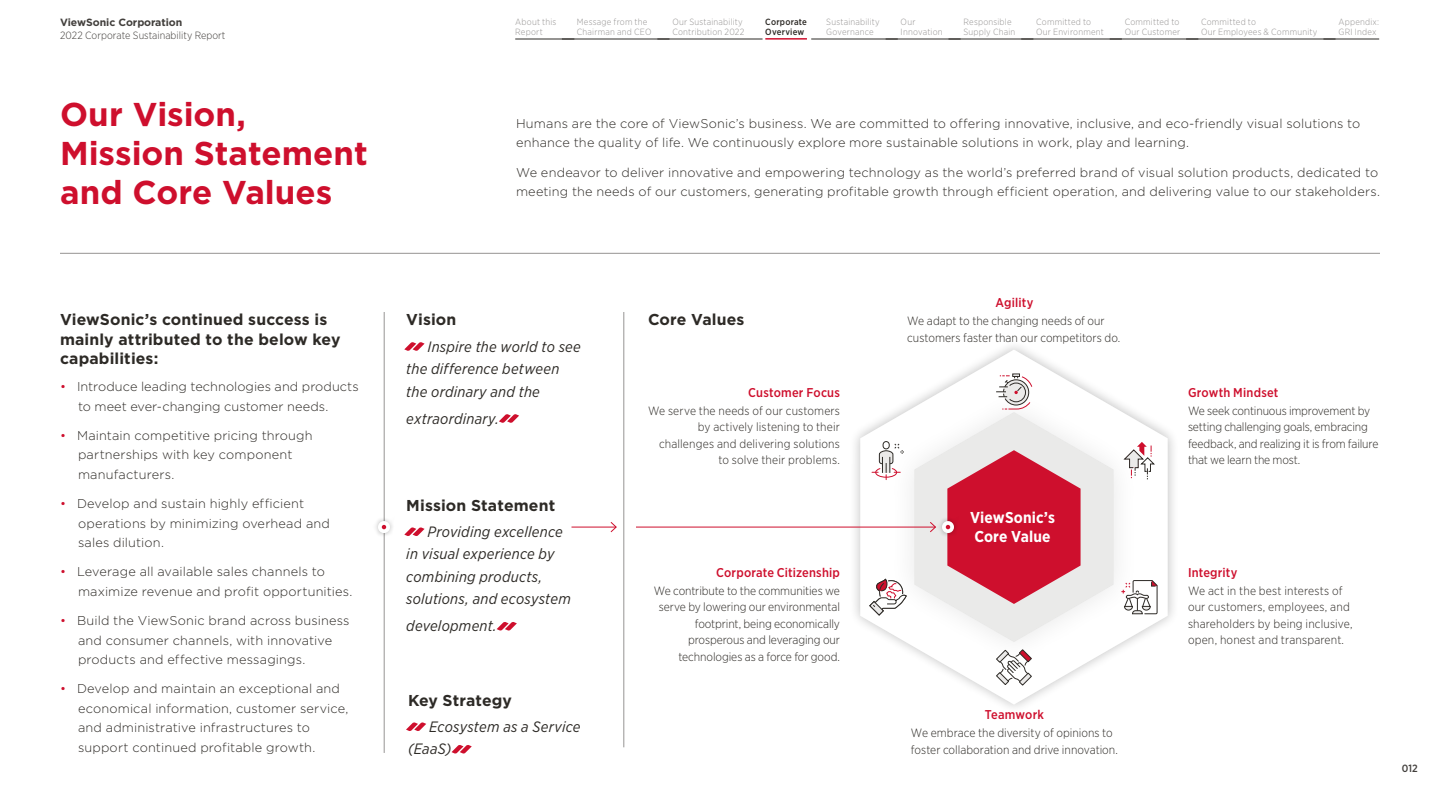
<style>
.page{position:relative;width:1440px;height:810px;background:#fff}
.page>*{position:absolute;margin:0;border:0;box-sizing:border-box;transform-origin:0 0}
.t1{font:700 33px/39px "Gotham";color:#ce0f2d}
.t2{font:700 15.75px/19.5px "Gotham";letter-spacing:.01em;color:#2d2a26}
.t3{font:700 15.75px/19.5px "Gotham Narrow";letter-spacing:.01em;color:#fff}
.t4{font:italic 15px/22.5px "Gotham Narrow";letter-spacing:.015em;color:#2d2a26}
.t5{font:300 12.75px/19.5px "Gotham";letter-spacing:.01em;color:#2d2a26}
.t6{font:500 12.75px "Gotham Narrow";letter-spacing:.015em;color:#ce0f2d}
.t7{font:300 12px/16.5px "Gotham Narrow";letter-spacing:-.005em;color:#2d2a26}
.t8{font:300 12px/16.5px "Gotham Narrow";letter-spacing:.015em;color:#2d2a26}
.t9{font:300 10.5px "Gotham Narrow";color:#423f3c}
.t10{font:700 10.5px "Gotham";letter-spacing:-.005em;color:#423f3c}
.t11{font:500 10.5px "Gotham Narrow";color:#423f3c}
.t12{font:300 9px/9.8px "Gotham Narrow";letter-spacing:.025em;color:#969493}
.t13{font:500 9px/9.8px "Gotham Narrow";letter-spacing:.02em;color:#2d2a26}
.s1{color:#ce0f2d}
</style>
<div class="page">
<hr style="left:624px;top:312px;width:1px;height:435px;background:#969493">
<hr style="left:384px;top:312px;width:1px;height:441px;background:#969493">
<hr style="left:60px;top:253px;width:1320px;height:1px;background:#969493">
<div style="left:849px;top:339px;width:331px;height:376px;background:#000;opacity:.25"></div>
<svg style="left:860px;top:350px;width:308px;height:355px"></svg>
<div style="left:887px;top:388px;width:254px;height:278px;background:#fff"></div>
<svg style="left:1124px;top:442px;width:31px;height:37px"></svg>
<svg style="left:1121px;top:580px;width:37px;height:34px"></svg>
<svg style="left:996px;top:649px;width:36px;height:37px"></svg>
<svg style="left:869px;top:579px;width:38px;height:37px"></svg>
<div style="left:883px;top:441px;width:6px;height:8px;border:1px solid #2d2a26;border-radius:3px"></div>
<svg style="left:872px;top:443px;width:32px;height:37px"></svg>
<hr style="left:572px;top:527px;width:44px;height:1px;background:#ce0f2d">
<svg style="left:610px;top:522px;width:7px;height:11px"></svg>
<svg style="left:404px;top:342px;width:21px;height:9px"></svg>
<svg style="left:499px;top:414px;width:20px;height:9px"></svg>
<svg style="left:404px;top:527px;width:21px;height:9px"></svg>
<svg style="left:497px;top:622px;width:20px;height:9px"></svg>
<svg style="left:406px;top:722px;width:20px;height:9px"></svg>
<svg style="left:452px;top:745px;width:20px;height:9px"></svg>
<hr style="left:636px;top:527px;width:299px;height:1px;background:#ce0f2d">
<svg style="left:914px;top:374px;width:200px;height:268px"></svg>
<div style="left:373px;top:516px;width:22px;height:22px;background:#000;opacity:.3"></div>
<div style="left:380px;top:523px;width:8px;height:8px;background:#ce0f2d;border-radius:50%"></div>
<div style="left:378px;top:521px;width:12px;height:12px;border:4px solid #fff;border-radius:50%"></div>
<div style="left:937px;top:516px;width:22px;height:22px;background:#000;opacity:.3"></div>
<div style="left:944px;top:523px;width:8px;height:8px;background:#ce0f2d;border-radius:50%"></div>
<div style="left:942px;top:521px;width:12px;height:12px;border:4px solid #fff;border-radius:50%"></div>
<hr style="left:515px;top:39px;width:59px;height:1px;background:#2d2a26">
<hr style="left:562px;top:39px;width:107px;height:1px;background:#2d2a26">
<hr style="left:657px;top:39px;width:106px;height:1px;background:#2d2a26">
<hr style="left:811px;top:39px;width:87px;height:1px;background:#2d2a26">
<hr style="left:886px;top:39px;width:75px;height:1px;background:#2d2a26">
<hr style="left:949px;top:39px;width:84px;height:1px;background:#2d2a26">
<hr style="left:1110px;top:39px;width:88px;height:1px;background:#2d2a26">
<hr style="left:1186px;top:39px;width:150px;height:1px;background:#2d2a26">
<hr style="left:1021px;top:39px;width:101px;height:1px;background:#2d2a26">
<hr style="left:1323px;top:39px;width:56px;height:1px;background:#2d2a26">
<hr style="left:765px;top:38px;width:42px;height:2px;background:#ce0f2d">
<p class="t10" style="left:60px;top:16px;width:124px">ViewSonic Corporation</p>
<p class="t9" style="left:60px;top:29px;width:167px">2022 Corporate Sustainability Report</p>
<h1 class="t1" style="left:60px;top:94px;width:309px">Our Vision,<br>Mission Statement and Core Values</h1>
<p class="t2" style="left:60px;top:310px;width:282px">ViewSonic’s continued success is mainly attributed to the below key capabilities:</p>
<p class="t5" style="left:78px;top:376px;width:282px;text-indent:-18px"><span class="s1">•</span> Introduce leading technologies and products to meet ever-changing customer needs.</p>
<p class="t5" style="left:78px;top:425px;width:236px;text-indent:-18px"><span class="s1">•</span> Maintain competitive pricing through partnerships with key component manufacturers.</p>
<p class="t5" style="left:78px;top:493px;width:254px;text-indent:-18px"><span class="s1">•</span> Develop and sustain highly efficient operations by minimizing overhead and sales dilution.</p>
<p class="t5" style="left:78px;top:562px;width:276px;text-indent:-18px"><span class="s1">•</span> Leverage all available sales channels to maximize revenue and profit opportunities.</p>
<p class="t5" style="left:78px;top:610px;width:273px;text-indent:-18px"><span class="s1">•</span> Build the ViewSonic brand across business and consumer channels, with innovative products and effective messagings.</p>
<p class="t5" style="left:78px;top:679px;width:272px;text-indent:-18px"><span class="s1">•</span> Develop and maintain an exceptional and economical information, customer service, and administrative infrastructures to support continued profitable growth.</p>
<p class="t12" style="left:515px;top:17px;width:43px">About this<br>Report</p>
<p class="t12" style="left:577px;top:17px;width:76px">Message from the<br>Chairman and CEO</p>
<p class="t12" style="left:672px;top:17px;width:74px">Our Sustainability<br>Contribution 2022</p>
<p class="t12" style="left:826px;top:17px;width:55px">Sustainability<br>Governance</p>
<p class="t12" style="left:901px;top:17px;width:43px">Our<br>Innovation</p>
<p class="t12" style="left:964px;top:17px;width:53px">Responsible<br>Supply Chain</p>
<p class="t12" style="left:1125px;top:17px;width:57px">Committed to<br>Our Customer</p>
<p class="t12" style="left:1201px;top:17px;width:118px">Committed to<br>Our Employees &amp; Community</p>
<p class="t12" style="left:1036px;top:17px;width:69px">Committed to<br>Our Environment</p>
<p class="t12" style="left:1338px;top:17px;width:42px">Appendix:<br>GRI Index</p>
<p class="t13" style="left:765px;top:17px;width:43px">Corporate<br>Overview</p>
<p class="t5" style="left:516px;top:113px;width:846px">Humans are the core of ViewSonic’s business. We are committed to offering innovative, inclusive, and eco-friendly visual solutions to enhance the quality of life. We continuously explore more sustainable solutions in work, play and learning.</p>
<p class="t5" style="left:516px;top:162px;width:866px">We endeavor to deliver innovative and empowering technology as the world’s preferred brand of visual solution products, dedicated to meeting the needs of our customers, generating profitable growth through efficient operation, and delivering value to our stakeholders.</p>
<p class="t2" style="left:406px;top:310px;width:52px">Vision</p>
<p class="t4" style="left:406px;top:335px;width:176px;text-indent:21px">Inspire the world to see the difference between the ordinary and the</p>
<p class="t4" style="left:406px;top:407px;width:94px">extraordinary.</p>
<p class="t2" style="left:406px;top:495px;width:150px">Mission Statement</p>
<p class="t4" style="left:406px;top:520px;width:166px;text-indent:21px">Providing excellence in visual experience by combining products, solutions, and ecosystem</p>
<p class="t4" style="left:406px;top:615px;width:92px">development.</p>
<p class="t2" style="left:408px;top:690px;width:105px">Key Strategy</p>
<p class="t4" style="left:408px;top:715px;width:174px;text-indent:21px">Ecosystem as a Service (EaaS)</p>
<p class="t2" style="left:648px;top:310px;width:98px">Core Values</p>
<p class="t6" style="left:748px;top:384px;width:93px">Customer Focus</p>
<p class="t8" style="left:648px;top:402px;width:194px;text-align:right">We serve the needs of our customers by actively listening to their challenges and delivering solutions to solve their problems.</p>
<p class="t6" style="left:716px;top:564px;width:125px">Corporate Citizenship</p>
<p class="t7" style="left:654px;top:582px;width:188px;text-align:right">We contribute to the communities we serve by lowering our environmental footprint, being economically prosperous and leveraging our technologies as a force for good.</p>
<p class="t6" style="left:996px;top:295px;width:39px">Agility</p>
<p class="t7" style="left:907px;top:312px;width:215px">We adapt to the changing needs of our customers faster than our competitors do.</p>
<p class="t3" style="left:970px;top:507px;width:86px">ViewSonic’s<br>Core Value</p>
<p class="t6" style="left:985px;top:706px;width:60px">Teamwork</p>
<p class="t7" style="left:911px;top:724px;width:209px">We embrace the diversity of opinions to foster collaboration and drive innovation.</p>
<p class="t6" style="left:1188px;top:384px;width:92px">Growth Mindset</p>
<p class="t7" style="left:1188px;top:402px;width:192px">We seek continuous improvement by setting challenging goals, embracing feedback, and realizing it is from failure that we learn the most.</p>
<p class="t6" style="left:1188px;top:564px;width:51px">Integrity</p>
<p class="t8" style="left:1188px;top:582px;width:166px">We act in the best interests of our customers, employees, and shareholders by being inclusive, open, honest and transparent.</p>
<p class="t11" style="left:1402px;top:762px;width:17px">012</p>
</div>
